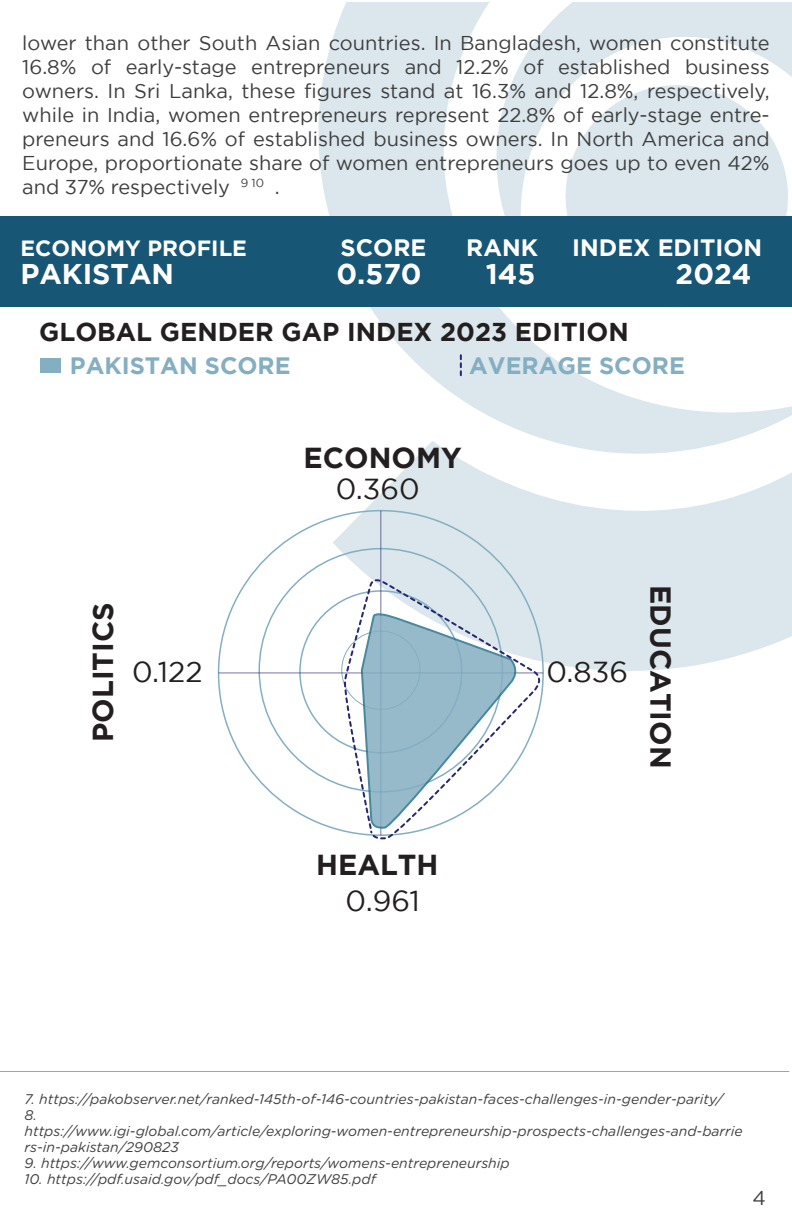
<style>
.page{position:relative;width:792px;height:1224px;background:#fff}
.page>*{position:absolute;margin:0;border:0;box-sizing:border-box;transform-origin:0 0}
.t1{font:700 28.8px "Gotham";color:#231f20}
.t2{font:28.8px "Gotham";color:#231f20}
.t3{font:700 28.6px "Gotham";color:#fff}
.t4{font:700 25.8px "Gotham";color:#231f20}
.t5{font:700 23.6px "Gotham";color:#84aec1}
.t6{font:700 23.6px "Gotham";color:#fff}
.t7{font:700 22px "Gotham";color:#fff}
.t8{font:20px/24px "Gotham";color:#3e3e3f;text-align:justify}
.t9{font:italic 14px/16px "Gotham Rnd";color:#3e3e3f}
</style>
<div class="page">
<svg style="left:318px;top:38px;width:15px;height:178px;fill:#dbe7ec"></svg>
<svg style="left:333px;top:3px;width:459px;height:668px;fill:#dbe7ec"></svg>
<div style="left:0;top:216px;width:792px;height:91px;background:#175675"></div>
<div style="left:40px;top:358px;width:21px;height:15px;background:#84aec1"></div>
<svg style="left:460px;top:355px;width:2px;height:20px"></svg>
<hr style="left:219px;top:672px;width:324px;height:1px;background:#262770">
<hr style="left:380px;top:511px;width:1px;height:324px;background:#262770">
<svg style="left:342px;top:577px;width:205px;height:263px"></svg>
<hr style="left:0;top:1071px;width:789px;height:1px;background:#84aec1">
<p class="t8" style="left:22px;top:30px;width:749px">lower than other South Asian countries. In Bangladesh, women constitute 16.8% of early-stage entrepreneurs and 12.2% of established business owners. In Sri Lanka, these figures stand at 16.3% and 12.8%, respectively, while in India, women entrepreneurs represent 22.8% of early-stage entre&shy;preneurs and 16.6% of established business owners. In North America and Europe, proportionate share of women entrepreneurs goes up to even 42% and 37% respectively <sup>9</sup> <sup>10</sup> .</p>
<p class="t7" style="left:20px;top:235px;width:228px">ECONOMY PROFILE</p>
<p class="t6" style="left:341px;top:234px;width:87px">SCORE</p>
<p class="t6" style="left:466px;top:234px;width:73px">RANK</p>
<p class="t6" style="left:572px;top:234px;width:192px">INDEX EDITION</p>
<h2 class="t3" style="left:20px;top:258px;width:155px">PAKISTAN</h2>
<h2 class="t3" style="left:336px;top:258px;width:87px">0.570</h2>
<h2 class="t3" style="left:486px;top:258px;width:51px">145</h2>
<h2 class="t3" style="left:676px;top:258px;width:77px">2024</h2>
<p class="t4" style="left:39px;top:317px;width:591px">GLOBAL GENDER GAP INDEX 2023 EDITION</p>
<p class="t5" style="left:70px;top:352px;width:222px">PAKISTAN SCORE</p>
<p class="t5" style="left:469px;top:352px;width:217px">AVERAGE SCORE</p>
<h1 class="t1" style="left:304px;top:441px;width:160px">ECONOMY</h1>
<h1 class="t1" style="left:86px;top:742px;width:141px;rotate:-90deg">POLITICS</h1>
<h1 class="t2" style="left:132px;top:656px;width:72px">0.122</h1>
<h1 class="t2" style="left:336px;top:473px;width:86px">0.360</h1>
<h1 class="t1" style="left:316px;top:849px;width:124px">HEALTH</h1>
<h1 class="t2" style="left:346px;top:885px;width:76px">0.961</h1>
<h1 class="t2" style="left:547px;top:656px;width:83px">0.836</h1>
<h1 class="t1" style="left:677px;top:585px;width:185px;rotate:90deg">EDUCATION</h1>
<p class="t9" style="left:25px;top:1091px;width:720px">7. https://pakobserver.net/ranked-145th-of-146-countries-pakistan-faces-challenges-in-gender-parity/<br>8. https://www.igi-global.com/article/exploring-women-entrepreneurship-prospects-challenges-and-barrie rs-in-pakistan/290823</p>
<p class="t9" style="left:25px;top:1155px;width:487px">9. https://www.gemconsortium.org/reports/womens-entrepreneurship</p>
<p class="t9" style="left:25px;top:1171px;width:353px">10. https://pdf.usaid.gov/pdf_docs/PA00ZW85.pdf</p>
<p class="t8" style="left:753px;top:1185px;width:15px">4</p>
</div>
